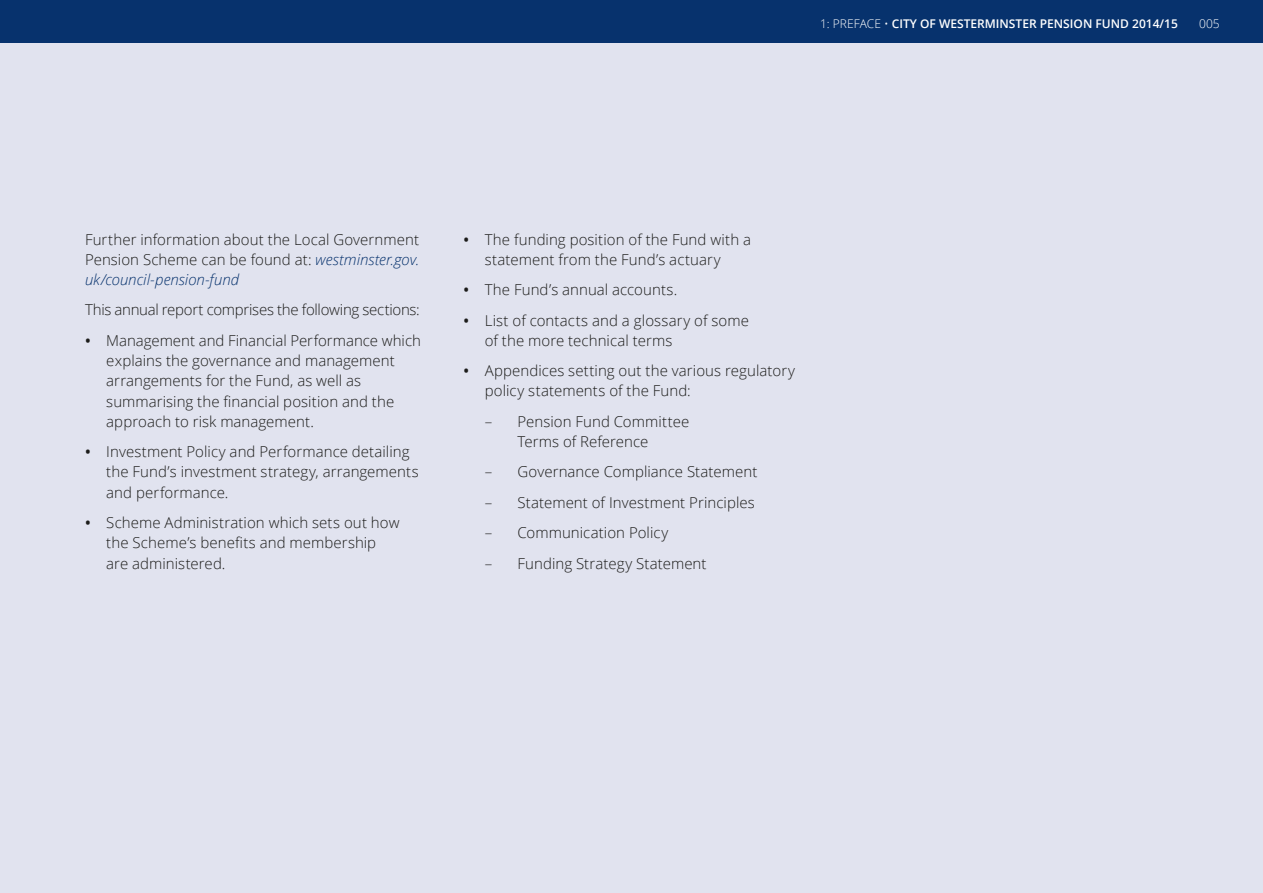
<style>
.page{position:relative;width:1263px;height:893px;background:#e1e3ef}
.page>*{position:absolute;margin:0;border:0;box-sizing:border-box;transform-origin:0 0}
.WCC_AR2014_Tabbed_Te{font:300 15px/20.2px "Open Sans";letter-spacing:.005em;color:#1c1c1a}
.WCC_AR2014_General_T{font:300 15px/20.2px "Open Sans";color:#1c1c1a;text-align:justify}
.WCC_AR2014_General_T-2{font:300 15px "Open Sans";letter-spacing:-.02em;color:#1c1c1a}
.t1{font:600 12px "Open Sans";color:#fff}
.t2{font:300 12px "Open Sans";color:#fff}
.s1{font-weight:300}
.s2{font-style:italic;color:#07326d}
.s3{font-weight:600}
</style>
<div class="page">
<div style="left:0;top:0;width:1263px;height:43px;background:#07326d"></div>
<p class="t1" style="left:820px;top:15px;width:359px"><span class="s1">1: PREFACE •</span> CITY OF WESTERMINSTER PENSION FUND 2014/15</p>
<p class="t2" style="left:1199px;top:15px;width:22px">005</p>
<p class="WCC_AR2014_General_T" style="left:85px;top:229px;width:336px">Further information about the Local Government Pension Scheme can be found at: <span class="s2">westminster.gov. uk/council-pension-fund</span></p>
<p class="WCC_AR2014_General_T-2" style="left:85px;top:300px;width:336px">This annual report comprises the following sections:</p>
<p class="WCC_AR2014_Tabbed_Te" style="left:106px;top:330px;width:316px;text-indent:-21px"><span class="s3">•</span> Management and Financial Performance which explains the governance and management arrangements for the Fund, as well as summarising the financial position and the approach to risk management.</p>
<p class="WCC_AR2014_Tabbed_Te" style="left:106px;top:441px;width:314px;text-indent:-21px"><span class="s3">•</span> Investment Policy and Performance detailing the Fund’s investment strategy, arrangements and performance.</p>
<p class="WCC_AR2014_Tabbed_Te" style="left:106px;top:512px;width:295px;text-indent:-21px"><span class="s3">•</span> Scheme Administration which sets out how the Scheme’s benefits and membership are administered.</p>
<p class="WCC_AR2014_Tabbed_Te" style="left:485px;top:229px;width:268px;text-indent:-21px"><span class="s3">•</span> The funding position of the Fund with a statement from the Fund’s actuary</p>
<p class="WCC_AR2014_Tabbed_Te" style="left:463px;top:279px;width:215px"><span class="s3">•</span> The Fund’s annual accounts.</p>
<p class="WCC_AR2014_Tabbed_Te" style="left:485px;top:310px;width:266px;text-indent:-21px"><span class="s3">•</span> List of contacts and a glossary of some of the more technical terms</p>
<p class="WCC_AR2014_Tabbed_Te" style="left:485px;top:360px;width:312px;text-indent:-21px"><span class="s3">•</span> Appendices setting out the various regulatory policy statements of the Fund:</p>
<p class="WCC_AR2014_Tabbed_Te" style="left:485px;top:411px;width:206px;text-align:center">– Pension Fund Committee<br>Terms of Reference</p>
<p class="WCC_AR2014_Tabbed_Te" style="left:485px;top:461px;width:274px">– Governance Compliance Statement</p>
<p class="WCC_AR2014_Tabbed_Te" style="left:485px;top:492px;width:272px">– Statement of Investment Principles</p>
<p class="WCC_AR2014_Tabbed_Te" style="left:485px;top:522px;width:185px">– Communication Policy</p>
<p class="WCC_AR2014_Tabbed_Te" style="left:485px;top:553px;width:223px">– Funding Strategy Statement</p>
</div>
